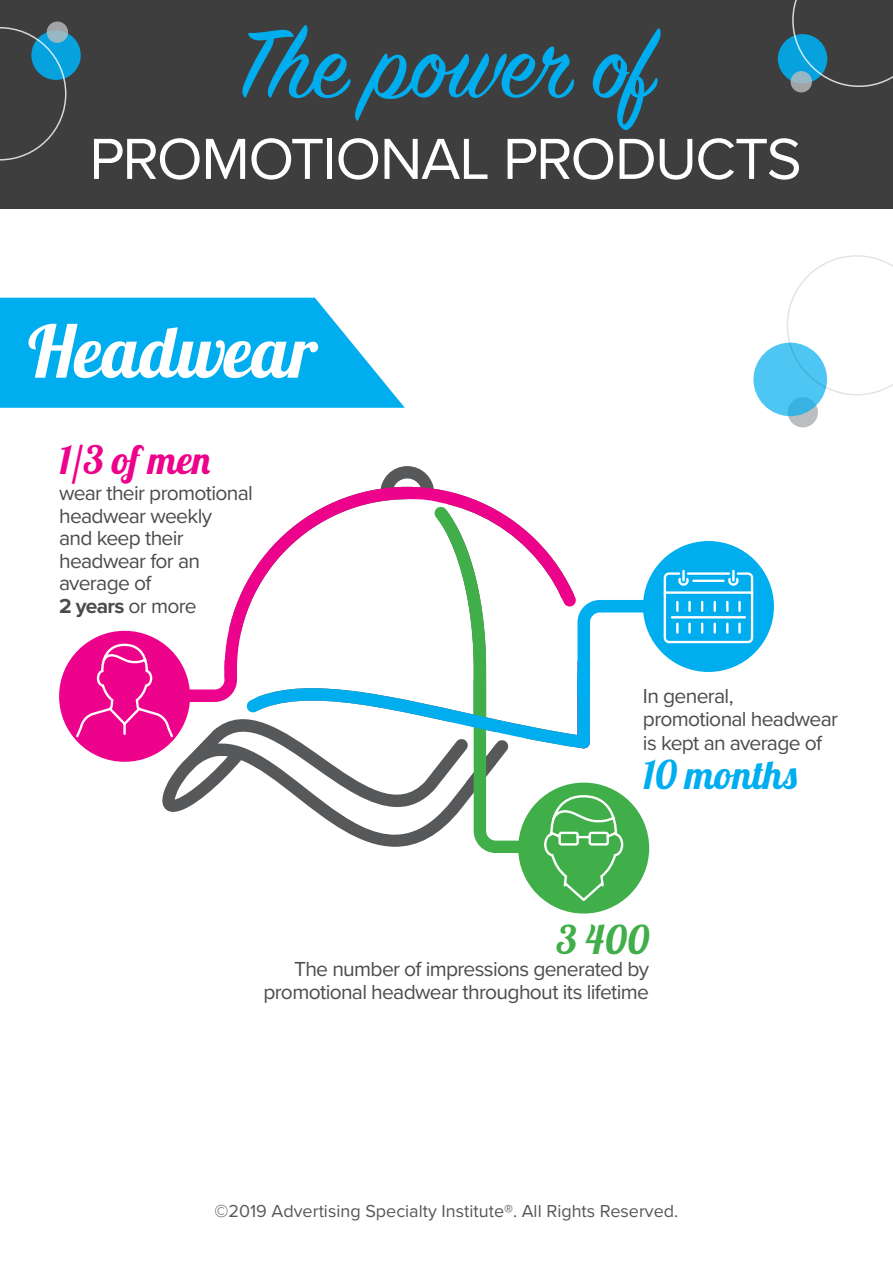
<style>
.page{position:relative;width:893px;height:1263px;background:#fff}
.page>*{position:absolute;margin:0;border:0;box-sizing:border-box;transform-origin:0 0}
.t1{font:108px "Sign Painter House Script";letter-spacing:-.005em;color:#00aeef}
.t2{font:72px "Lobster 1.4";letter-spacing:.005em;color:#fff}
.t3{font:60px "Proxima Nova";letter-spacing:-.03em;color:#fff}
.t4{font:39.45px "Lobster 1.4";letter-spacing:.01em;color:#00aeef}
.t5{font:39.45px "Lobster 1.4";color:#40ae49}
.t6{font:39px "Lobster 1.4";color:#ed028c}
.t7{font:21px/22.5px "Proxima Nova";letter-spacing:-.035em;color:#4b4c4d}
.t8{font:18px "Proxima Nova";color:#57585a}
.s1{font-weight:700}
</style>
<div class="page">
<div style="left:0;top:0;width:893px;height:208px;background:#3e3e3f"></div>
<div style="left:778px;top:34px;width:49px;height:49px;background:#06a2dd;border-radius:50%"></div>
<svg style="left:792px;top:0;width:101px;height:87px"></svg>
<svg style="left:791px;top:71px;width:21px;height:21px"></svg>
<div style="left:31px;top:31px;width:50px;height:49px;background:#06a2dd;border-radius:50%"></div>
<svg style="left:0;top:27px;width:66px;height:134px"></svg>
<svg style="left:47px;top:22px;width:21px;height:21px"></svg>
<svg style="left:0;top:298px;width:405px;height:110px;background:#1cb7f0"></svg>
<div style="left:59px;top:631px;width:131px;height:131px;background:#ed028c;border-radius:50%"></div>
<div style="left:518px;top:782px;width:131px;height:131px;background:#40ae49;border-radius:50%"></div>
<div style="left:643px;top:541px;width:131px;height:131px;background:#00aeef;border-radius:50%"></div>
<svg style="left:74px;top:466px;width:680px;height:437px"></svg>
<div style="left:788px;top:397px;width:30px;height:30px;background:#bcbdc0;border-radius:50%"></div>
<svg style="left:753px;top:343px;width:74px;height:73px;background:#4cc3f0"></svg>
<svg style="left:787px;top:255px;width:106px;height:140px"></svg>
<p class="t1" style="left:237px;top:-2px;width:418px">The power of</p>
<p class="t3" style="left:89px;top:114px;width:714px">PROMOTIONAL PRODUCTS</p>
<p class="t2" style="left:28px;top:306px;width:291px">Headwear</p>
<p class="t6" style="left:59px;top:435px;width:153px">1/3 of men</p>
<p class="t7" style="left:59px;top:481px;width:195px">wear their promotional headwear weekly<br>and keep their headwear for an average of<br><span class="s1">2 years</span> or more</p>
<p class="t7" style="left:643px;top:684px;width:197px;line-height:23.1px">In general, promotional headwear is kept an average of</p>
<p class="t4" style="left:643px;top:749px;width:155px">10 months</p>
<p class="t5" style="left:556px;top:914px;width:94px">3 400</p>
<p class="t7" style="left:263px;top:957px;width:387px;text-align:right">The number of impressions generated by promotional headwear throughout its lifetime</p>
<p class="t8" style="left:215px;top:1197px;width:465px">©2019 Advertising Specialty Institute®. All Rights Reserved.</p>
</div>
